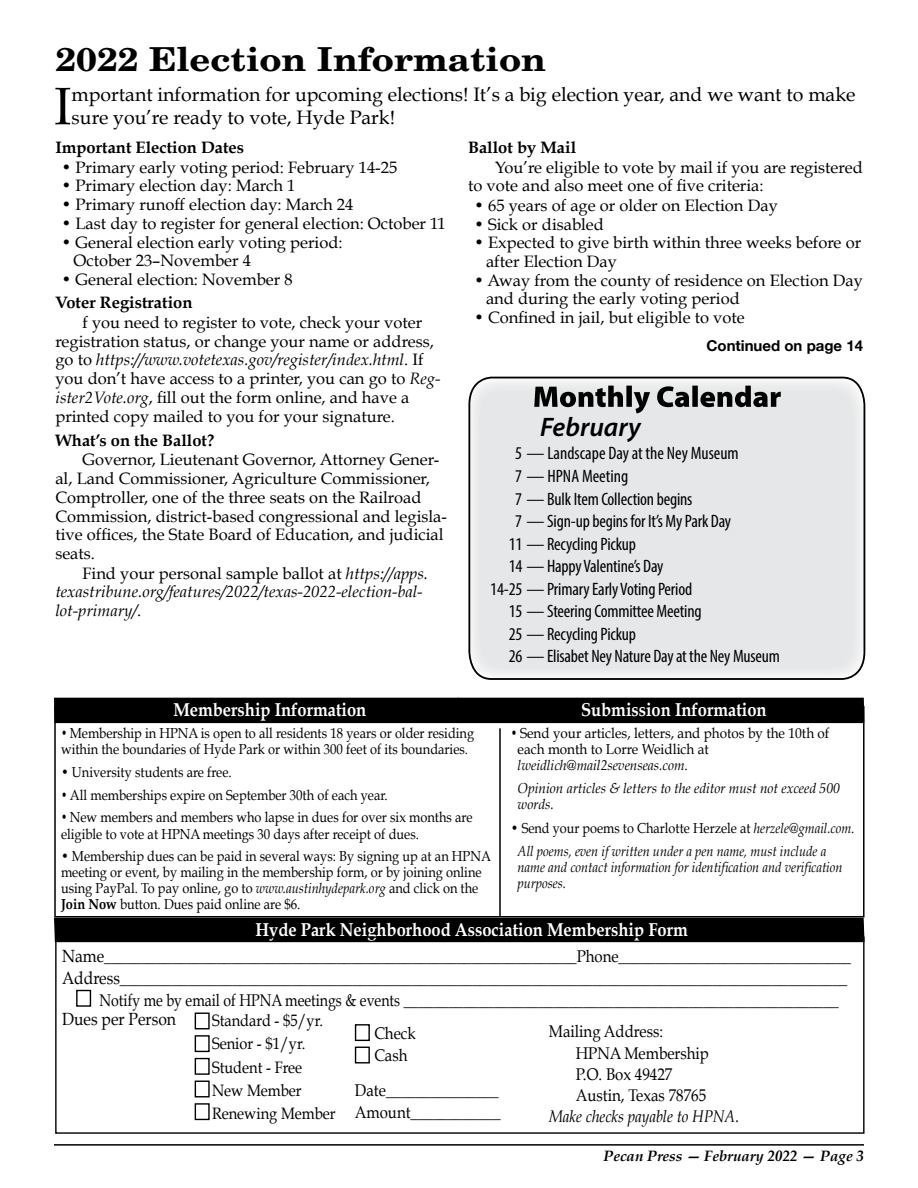
<style>
.page{position:relative;width:918px;height:1188px;background:#fff}
.page>*{position:absolute;margin:0;border:0;box-sizing:border-box;transform-origin:0 0}
.t1{font:52.8px "Book Antiqua";color:#000}
.t2{font:700 33px "New Century Schlbk";color:#000;scale:1.1 1}
.t3{font:italic 600 26.85px "Myriad Pro";color:#000}
.t4{font:19.5px/23.2px "Book Antiqua";color:#000}
.t5{font:700 18.6px "Book Antiqua";color:#fff;scale:.89 1}
.t6{font:condensed 18px "Myriad Pro";letter-spacing:-.01em;color:#000}
.t7{font:17.7px "Book Antiqua";color:#000;scale:.89 1}
.t8{font:16.95px/21.1px "Book Antiqua";color:#000;scale:.89 1}
.t9{font:16.95px "Book Antiqua";color:#000;scale:.83 1}
.t10{font:italic 16.95px "Book Antiqua";color:#000;scale:.89 1}
.t11{font:16.5px/18.8px "Book Antiqua";color:#000}
.t12{font:italic 16.5px/18.8px "Book Antiqua";color:#000}
.t13{font:700 16.5px "Book Antiqua";color:#000}
.t14{font:16.5px/23.4px "Book Antiqua";color:#000;scale:.89 1}
.t15{font:italic 700 15px "Book Antiqua";color:#000}
.t16{font:700 15px "Helvetica Neue";color:#000}
.t17{font:14.4px/16px "Book Antiqua";color:#000;scale:.71 1}
.t18{font:14.4px/16px "Book Antiqua";color:#000;scale:.89 1}
.t19{font:italic 14.4px/23.2px "Book Antiqua";color:#000;scale:.88 1}
.t20{font:14.4px/16px "Book Antiqua";color:#000;scale:.75 1}
.t21{font:italic 14.4px/16px "Book Antiqua";color:#000;scale:.93 1}
.s1{font-style:italic}
.s2{font-style:normal}
.s3{font-weight:700}
.s4{font-size:17.7px}
</style>
<div class="page">
<hr style="left:54px;top:1144px;width:810px;height:2px;background:#000">
<div style="left:54px;top:918px;width:811px;height:25px;background:#000"></div>
<div style="left:54px;top:706px;width:811px;height:212px;border:2px solid #000"></div>
<div style="left:55px;top:698px;width:404px;height:24px;background:#000"></div>
<div style="left:54px;top:698px;width:405px;height:25px;border:1px solid #000"></div>
<div style="left:459px;top:698px;width:405px;height:24px;background:#000"></div>
<div style="left:458px;top:698px;width:406px;height:25px;border:1px solid #000"></div>
<hr style="left:499px;top:728px;width:2px;height:188px;background:#000">
<div style="left:55px;top:936px;width:810px;height:198px;border:1px solid #000"></div>
<svg style="left:194px;top:1012px;width:16px;height:18px"></svg>
<svg style="left:76px;top:989px;width:16px;height:18px"></svg>
<div style="left:195px;top:1081px;width:15px;height:16px;border:1px solid #000"></div>
<div style="left:195px;top:1035px;width:15px;height:17px;border:1px solid #000"></div>
<div style="left:195px;top:1103px;width:15px;height:17px;border:1px solid #000"></div>
<svg style="left:354px;top:1024px;width:16px;height:40px"></svg>
<div style="left:195px;top:1058px;width:15px;height:17px;border:1px solid #000"></div>
<svg style="left:468px;top:376px;width:398px;height:304px;background:#dddedf"></svg>
<h2 class="t2" style="left:55px;top:38px;width:448px">2022 Election Information</h2>
<h1 class="t1" style="left:54px;top:74px;width:19px">I</h1>
<p class="t4" style="left:72px;top:83px;width:785px">mportant information for upcoming elections! It’s a big election year, and we want to make sure you’re ready to vote, Hyde Park!</p>
<p class="t13" style="left:55px;top:138px;width:190px">Important Election Dates</p>
<p class="t11" style="left:61px;top:158px;width:337px">• Primary early voting period: February 14-25</p>
<p class="t11" style="left:61px;top:176px;width:236px">• Primary election day: March 1</p>
<p class="t11" style="left:61px;top:195px;width:294px">• Primary runoff election day: March 24</p>
<p class="t11" style="left:61px;top:214px;width:386px">• Last day to register for general election: October 11</p>
<p class="t11" style="left:73px;top:233px;width:271px;text-indent:-12px">• General election early voting period:<br>October 23–November 4</p>
<p class="t11" style="left:61px;top:270px;width:233px">• General election: November 8</p>
<p class="t13" style="left:55px;top:293px;width:139px">Voter Registration</p>
<p class="t11" style="left:55px;top:313px;width:387px;text-indent:27px">f you need to register to vote, check your voter registration status, or change your name or address, go to <span class="s1">https://www.votetexas.gov/register/index.html</span>. If you don’t have access to a printer, you can go to <span class="s1">Reg&shy;ister2Vote.org</span>, fill out the form online, and have a printed copy mailed to you for your signature.</p>
<p class="t13" style="left:55px;top:430px;width:161px">What’s on the Ballot?</p>
<p class="t11" style="left:55px;top:450px;width:393px;text-indent:27px">Governor, Lieutenant Governor, Attorney Gener&shy;al, Land Commissioner, Agriculture Commissioner, Comptroller, one of the three seats on the Railroad Commission, district-based congressional and legisla&shy;tive offices, the State Board of Education, and judicial seats.</p>
<p class="t12" style="left:55px;top:564px;width:374px;text-indent:27px"><span class="s2">Find your personal sample ballot at</span> https://apps. texastribune.org/features/2022/texas-2022-election-bal&shy;lot-primary/<span class="s2">.</span></p>
<p class="t13" style="left:468px;top:138px;width:110px">Ballot by Mail</p>
<p class="t11" style="left:468px;top:158px;width:396px;text-indent:27px">You’re eligible to vote by mail if you are registered to vote and also meet one of five criteria:</p>
<p class="t11" style="left:474px;top:196px;width:305px">• 65 years of age or older on Election Day</p>
<p class="t11" style="left:474px;top:215px;width:131px">• Sick or disabled</p>
<p class="t11" style="left:486px;top:233px;width:377px;text-indent:-12px">• Expected to give birth within three weeks before or after Election Day</p>
<p class="t11" style="left:486px;top:271px;width:378px;text-indent:-12px">• Away from the county of residence on Election Day and during the early voting period</p>
<p class="t11" style="left:474px;top:308px;width:272px">• Confined in jail, but eligible to vote</p>
<p class="t16" style="left:706px;top:332px;width:158px">Continued on page 14</p>
<h3 class="t3" style="left:540px;top:410px;width:102px">February</h3>
<p class="t6" style="left:515px;top:443px;width:225px">5 — Landscape Day at the Ney Museum</p>
<p class="t6" style="left:515px;top:465px;width:114px">7 — HPNA Meeting</p>
<p class="t6" style="left:515px;top:488px;width:179px">7 — Bulk Item Collection begins</p>
<p class="t6" style="left:515px;top:510px;width:217px">7 — Sign-up begins for It’s My Park Day</p>
<p class="t6" style="left:509px;top:533px;width:129px">11 — Recycling Pickup</p>
<p class="t6" style="left:509px;top:555px;width:156px">14 — Happy Valentine’s Day</p>
<p class="t6" style="left:490px;top:578px;width:203px">14-25 — Primary Early Voting Period</p>
<p class="t6" style="left:509px;top:601px;width:195px">15 — Steering Committee Meeting</p>
<p class="t6" style="left:509px;top:623px;width:129px">25 — Recycling Pickup</p>
<p class="t6" style="left:509px;top:646px;width:273px">26 — Elisabet Ney Nature Day at the Ney Museum</p>
<p class="t5" style="left:173px;top:699px;width:218px">Membership Information</p>
<p class="t5" style="left:581px;top:699px;width:210px">Submission Information</p>
<p class="t17" style="left:61px;top:725px;width:583px">• Membership in HPNA is open to all residents 18 years or older residing within the boundaries of Hyde Park or within 300 feet of its boundaries.</p>
<p class="t18" style="left:61px;top:764px;width:193px">• University students are free.</p>
<p class="t17" style="left:61px;top:787px;width:462px">• All memberships expire on September 30th of each year.</p>
<p class="t17" style="left:61px;top:810px;width:581px">• New members and members who lapse in dues for over six months are eligible to vote at HPNA meetings 30 days after receipt of dues.</p>
<p class="t18" style="left:61px;top:848px;width:485px">• Membership dues can be paid in several ways: By signing up at an HPNA meeting or event, by mailing in the membership form, or by joining online using PayPal. To pay online, go to <span class="s1">www.austinhydepark.org</span> and click on the <span class="s3">Join Now</span> button. Dues paid online are $6.</p>
<p class="t20" style="left:518px;top:725px;width:417px;text-indent:-7px">• Send your articles, letters, and photos by the 10th of each month to Lorre Weidlich at <span class="s1">lweidlich@mail2sevenseas.com</span>.</p>
<p class="t21" style="left:518px;top:781px;width:348px">Opinion articles &amp; letters to the editor must not exceed 500 words.</p>
<p class="t19" style="left:518px;top:816px;width:384px;text-indent:-7px"><span class="s2">• Send your poems to Charlotte Herzele at</span> herzele@gmail.com<span class="s2">.<br></span>All poems, even if written under a pen name, must include a</p>
<p class="t19" style="left:518px;top:859px;width:371px;line-height:16px">name and contact information for identification and verification purposes.</p>
<p class="t5" style="left:256px;top:919px;width:487px">Hyde Park Neighborhood Association Membership Form</p>
<p class="t8" style="left:62px;top:945px;width:888px"><span class="s4">Name</span>_______________________________________________________________Phone_______________________________</p>
<p class="t8" style="left:62px;top:967px;width:884px"><span class="s4">Address</span>_________________________________________________________________________________________________</p>
<p class="t9" style="left:100px;top:989px;width:892px">Notify me by email of HPNA meetings &amp; events __________________________________________________________</p>
<p class="t7" style="left:62px;top:1008px;width:130px">Dues per Person</p>
<p class="t14" style="left:212px;top:1009px;width:140px">Standard - $5/yr.<br>Senior - $1/yr.<br>Student - Free<br>New Member<br>Renewing Member</p>
<p class="t8" style="left:576px;top:1021px;width:151px;text-indent:-27px">Mailing Address:<br>HPNA Membership<br>P.O. Box 49427<br>Austin, Texas 78765</p>
<p class="t10" style="left:549px;top:1106px;width:215px">Make checks payable to HPNA.</p>
<p class="t8" style="left:374px;top:1022px;width:48px;line-height:22px">Check<br>Cash</p>
<p class="t8" style="left:355px;top:1079px;width:165px;line-height:22px">Date_______________<br>Amount____________</p>
<p class="t15" style="left:603px;top:1147px;width:262px">Pecan Press — February 2022 — Page 3</p>
</div>
